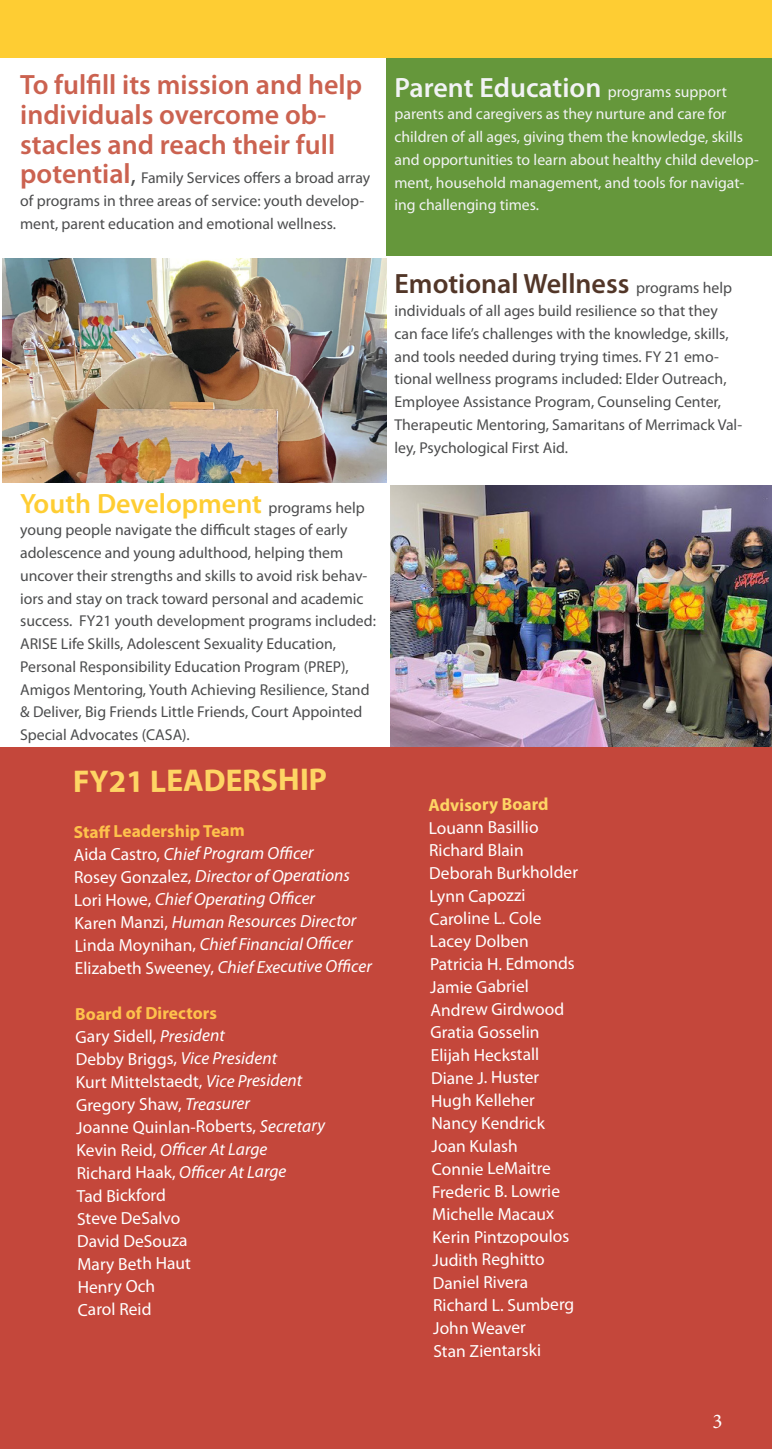
<style>
.page{position:relative;width:772px;height:1449px;background:#fff}
.page>*{position:absolute;margin:0;border:0;box-sizing:border-box;transform-origin:0 0}
.t1{font:700 31.5px "Myriad Pro";color:#fed564}
.t2{font:600 28px/29.8px "Myriad Pro";color:#cb6250}
.t3{font:600 28px "Myriad Pro";color:#f2f3f4}
.t4{font:600 28px "Myriad Pro";color:#523628}
.t5{font:600 28px "Myriad Pro";color:#fecd33}
.t6{font:21px "Minion Pro";color:#fff}
.t7{font:17.5px "Myriad Pro";color:#fff}
.t8{font:italic 17.5px "Myriad Pro";color:#fff}
.t9{font:700 17.5px "Myriad Pro";color:#fec24c}
.t10{font:700 17.5px "Myriad Pro";color:#fed564}
.t11{font:15.75px/22.8px "Myriad Pro";color:#4b4c4d}
.t12{font:15.75px/22.8px "Myriad Pro";color:#f2f3f4}
.s1{font-weight:600;font-size:28px;color:#cb6250}
.s2{font-size:24.5px}
.s3{font-weight:400;font-size:15.75px;color:#4b4c4d}
.s4{font-style:normal}
.s5{font-style:italic}
.s6{font-weight:400;font-size:15.75px}
</style>
<div class="page">
<div style="left:386px;top:42px;width:385px;height:214px;background:#65973b"></div>
<img style="left:3px;top:258px;width:384px;height:225px">
<img style="left:390px;top:485px;width:382px;height:262px">
<div style="left:0;top:0;width:771px;height:58px;background:#fecd33"></div>
<div style="left:0;top:747px;width:772px;height:702px;background:#c4473b"></div>
<p class="t2" style="left:20px;top:69px;width:343px">To fulfill its mission and help individuals overcome ob&shy;stacles and reach their full</p>
<p class="t11" style="left:20px;top:166px;width:352px"><span class="s1">potential</span><span class="s2">,</span> Family Services offers a broad array of programs in three areas of service: youth develop&shy;ment, parent education and emotional wellness.</p>
<p class="t5" style="left:20px;top:485px;width:346px">Youth Development <span class="s3">programs help</span></p>
<p class="t11" style="left:20px;top:518px;width:357px">young people navigate the difficult stages of early adolescence and young adulthood, helping them uncover their strengths and skills to avoid risk behav&shy;iors and stay on track toward personal and academic success. FY21 youth development programs included:<br>ARISE Life Skills, Adolescent Sexuality Education, Personal Responsibility Education Program (PREP), Amigos Mentoring, Youth Achieving Resilience, Stand &amp; Deliver, Big Friends Little Friends, Court Appointed Special Advocates (CASA).</p>
<p class="t1" style="left:73px;top:762px;width:255px;rotate:-1deg">FY21 LEADERSHIP</p>
<p class="t9" style="left:73px;top:821px;width:173px;rotate:-1deg">Staff Leadership Team</p>
<p class="t8" style="left:74px;top:845px;width:241px;rotate:-1deg"><span class="s4">Aida Castro,</span> Chief Program Offi cer</p>
<p class="t8" style="left:74px;top:868px;width:277px;rotate:-1deg"><span class="s4">Rosey Gonzalez,</span> Director of Operations</p>
<p class="t8" style="left:74px;top:891px;width:242px;rotate:-1deg"><span class="s4">Lori Howe,</span> Chief Operating Offi cer</p>
<p class="t8" style="left:74px;top:914px;width:283px;rotate:-1deg"><span class="s4">Karen Manzi,</span> Human Resources Director</p>
<p class="t8" style="left:74px;top:937px;width:279px;rotate:-1deg"><span class="s4">Linda Moynihan,</span> Chief Financial Offi cer</p>
<p class="t8" style="left:75px;top:960px;width:298px;rotate:-1deg"><span class="s4">Elizabeth Sweeney,</span> Chief Executive Offi cer</p>
<p class="t9" style="left:75px;top:1003px;width:143px;rotate:-1deg">Board of Directors</p>
<p class="t7" style="left:75px;top:1026px;width:151px;rotate:-1deg">Gary Sidell, <span class="s5">President</span></p>
<p class="t8" style="left:75px;top:1050px;width:203px;rotate:-1deg"><span class="s4">Debby Briggs,</span> Vice President</p>
<p class="t7" style="left:76px;top:1072px;width:228px;rotate:-1deg">Kurt Mittelstaedt, <span class="s5">Vice President</span></p>
<p class="t7" style="left:76px;top:1095px;width:175px;rotate:-1deg">Gregory Shaw, <span class="s5">Treasurer</span></p>
<p class="t7" style="left:76px;top:1118px;width:250px;rotate:-1deg">Joanne Quinlan-Roberts, <span class="s5">Secretary</span></p>
<p class="t8" style="left:76px;top:1141px;width:193px;rotate:-1deg"><span class="s4">Kevin Reid,</span> Offi cer At Large</p>
<p class="t8" style="left:76px;top:1164px;width:211px;rotate:-1deg"><span class="s4">Richard Haak,</span> Offi cer At Large</p>
<p class="t7" style="left:77px;top:1185px;width:91px;rotate:-1deg">Tad Bickford</p>
<p class="t7" style="left:77px;top:1208px;width:105px;rotate:-1deg">Steve DeSalvo</p>
<p class="t7" style="left:77px;top:1231px;width:112px;rotate:-1deg">David DeSouza</p>
<p class="t7" style="left:77px;top:1254px;width:115px;rotate:-1deg">Mary Beth Haut</p>
<p class="t7" style="left:77px;top:1276px;width:79px;rotate:-1deg">Henry Och</p>
<p class="t7" style="left:78px;top:1299px;width:75px;rotate:-1deg">Carol Reid</p>
<p class="t3" style="left:394px;top:69px;width:334px">Parent Education <span class="s6">programs support</span></p>
<p class="t12" style="left:394px;top:103px;width:366px">parents and caregivers as they nurture and care for children of all ages, giving them the knowledge, skills and opportunities to learn about healthy child develop&shy;ment, household management, and tools for navigat&shy;ing challenging times.</p>
<p class="t4" style="left:394px;top:266px;width:339px">Emotional Wellness <span class="s3">programs help</span></p>
<p class="t11" style="left:394px;top:299px;width:349px">individuals of all ages build resilience so that they can face life’s challenges with the knowledge, skills, and tools needed during trying times. FY 21 emo&shy;tional wellness programs included: Elder Outreach, Employee Assistance Program, Counseling Center, Therapeutic Mentoring, Samaritans of Merrimack Val&shy;ley, Psychological First Aid.</p>
<p class="t10" style="left:428px;top:794px;width:122px;rotate:-1deg">Advisory Board</p>
<p class="t7" style="left:428px;top:818px;width:111px;rotate:-1deg">Louann Basillio</p>
<p class="t7" style="left:429px;top:840px;width:96px;rotate:-1deg">Richard Blain</p>
<p class="t7" style="left:429px;top:863px;width:150px;rotate:-1deg">Deborah Burkholder</p>
<p class="t7" style="left:429px;top:886px;width:98px;rotate:-1deg">Lynn Capozzi</p>
<p class="t7" style="left:429px;top:908px;width:114px;rotate:-1deg">Caroline L. Cole</p>
<p class="t7" style="left:429px;top:931px;width:101px;rotate:-1deg">Lacey Dolben</p>
<p class="t7" style="left:430px;top:954px;width:146px;rotate:-1deg">Patricia H. Edmonds</p>
<p class="t7" style="left:430px;top:977px;width:100px;rotate:-1deg">Jamie Gabriel</p>
<p class="t7" style="left:430px;top:1000px;width:135px;rotate:-1deg">Andrew Girdwood</p>
<p class="t7" style="left:430px;top:1022px;width:110px;rotate:-1deg">Gratia Gosselin</p>
<p class="t7" style="left:430px;top:1045px;width:110px;rotate:-1deg">Elijah Heckstall</p>
<p class="t7" style="left:431px;top:1068px;width:110px;rotate:-1deg">Diane J. Huster</p>
<p class="t7" style="left:431px;top:1091px;width:105px;rotate:-1deg">Hugh Kelleher</p>
<p class="t7" style="left:431px;top:1113px;width:115px;rotate:-1deg">Nancy Kendrick</p>
<p class="t7" style="left:431px;top:1136px;width:88px;rotate:-1deg">Joan Kulash</p>
<p class="t7" style="left:431px;top:1159px;width:121px;rotate:-1deg">Connie LeMaitre</p>
<p class="t7" style="left:432px;top:1182px;width:130px;rotate:-1deg">Frederic B. Lowrie</p>
<p class="t7" style="left:432px;top:1204px;width:124px;rotate:-1deg">Michelle Macaux</p>
<p class="t7" style="left:432px;top:1227px;width:138px;rotate:-1deg">Kerin Pintzopoulos</p>
<p class="t7" style="left:432px;top:1250px;width:114px;rotate:-1deg">Judith Reghitto</p>
<p class="t7" style="left:432px;top:1272px;width:97px;rotate:-1deg">Daniel Rivera</p>
<p class="t7" style="left:433px;top:1295px;width:143px;rotate:-1deg">Richard L. Sumberg</p>
<p class="t7" style="left:433px;top:1318px;width:94px;rotate:-1deg">John Weaver</p>
<p class="t7" style="left:433px;top:1341px;width:109px;rotate:-1deg">Stan Zientarski</p>
<h3 class="t6" style="left:712px;top:1407px;width:12px">3</h3>
</div>
